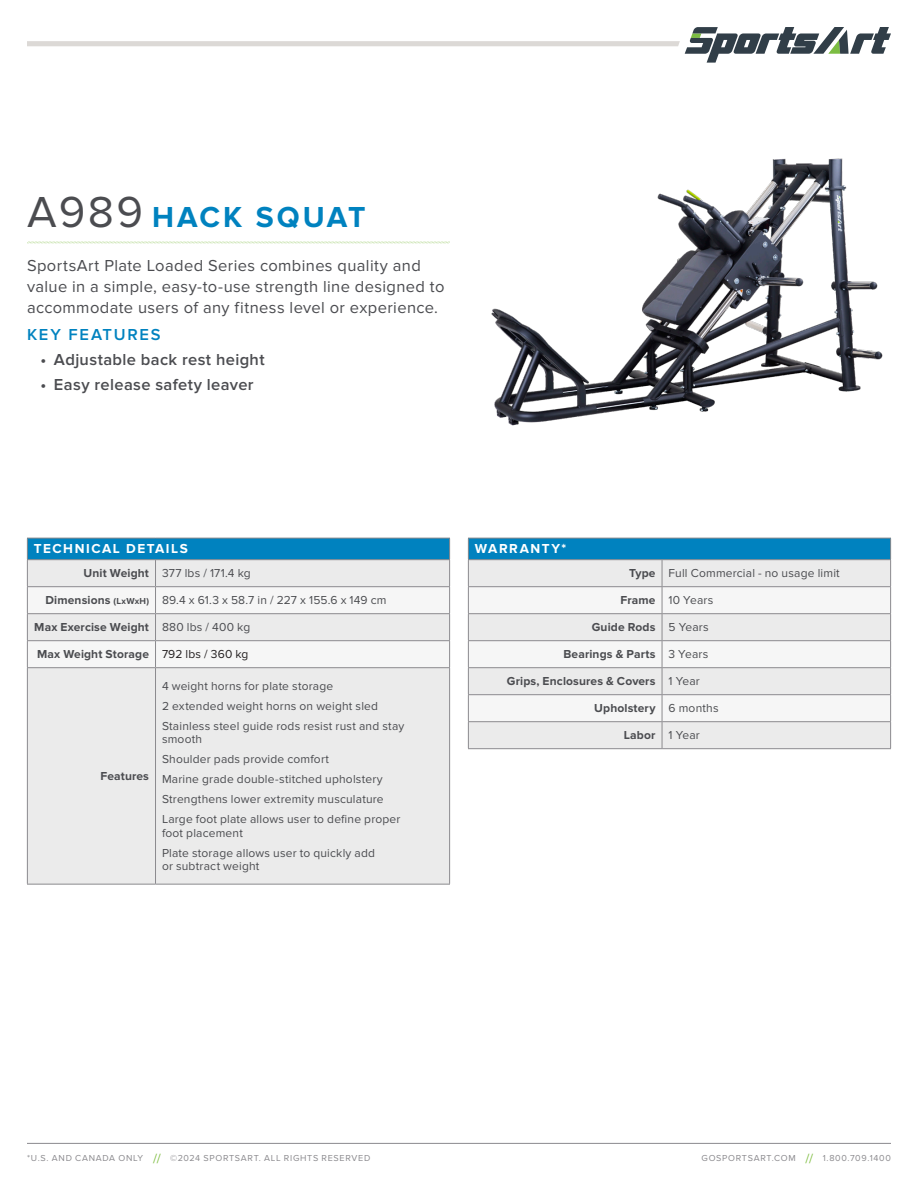
<style>
.page{position:relative;width:918px;height:1188px;background:#fff}
.page>*{position:absolute;margin:0;border:0;box-sizing:border-box;transform-origin:0 0}
.t1{font:700 30px "Proxima Nova";letter-spacing:.095em;color:#0082bf}
.t2{font:16.5px/21px "Proxima Nova";letter-spacing:.025em;color:#4b4c50}
.Details{font:600 16.5px "Proxima Nova";letter-spacing:.02em;color:#4b4c50}
.t3{font:600 16.5px "Proxima Nova";letter-spacing:.105em;color:#0082bf}
.t4{font:700 13.5px "Proxima Nova";letter-spacing:.115em;color:#fff}
.Details_Bullets{font:12px/13.5px "Proxima Nova";letter-spacing:.015em;color:#4b4c50}
.Details-2{font:700 12px "Proxima Nova";letter-spacing:.01em;color:#4b4c50}
.t5{font:12px "Proxima Nova";letter-spacing:.015em;color:#231f20}
.t6{font:9px "Proxima Nova";letter-spacing:.08em;color:#8b8a8e}
.s1{font-weight:400;font-size:45px;color:#4b4c50}
.s2{font-size:9px}
.s3{font-size:13.5px;color:#7fbd41}
</style>
<div class="page">
<hr style="left:27px;top:1143px;width:864px;height:1px;background:#8b8a8e">
<svg style="left:27px;top:27px;width:864px;height:36px"></svg>
<div style="left:28px;top:668px;width:421px;height:216px;background:#ebebeb"></div>
<svg style="left:27px;top:538px;width:423px;height:129px"></svg>
<hr style="left:27px;top:667px;width:129px;height:1px;background:#8b8a8e">
<hr style="left:27px;top:668px;width:1px;height:216px;background:#8b8a8e">
<hr style="left:156px;top:667px;width:294px;height:1px;background:#8b8a8e">
<hr style="left:155px;top:668px;width:1px;height:216px;background:#8b8a8e">
<hr style="left:449px;top:668px;width:1px;height:216px;background:#8b8a8e">
<hr style="left:27px;top:884px;width:129px;height:1px;background:#8b8a8e">
<hr style="left:156px;top:884px;width:294px;height:1px;background:#8b8a8e">
<img style="left:491px;top:158px;width:392px;height:268px">
<div style="left:468px;top:538px;width:423px;height:22px;background:#0082bf"></div>
<div style="left:469px;top:560px;width:421px;height:188px;background:#ebebeb"></div>
<svg style="left:469px;top:587px;width:421px;height:134px;fill:#f6f6f6"></svg>
<hr style="left:468px;top:538px;width:194px;height:1px;background:#8b8a8e">
<hr style="left:662px;top:538px;width:229px;height:1px;background:#8b8a8e">
<hr style="left:468px;top:559px;width:194px;height:1px;background:#8b8a8e">
<hr style="left:662px;top:559px;width:229px;height:1px;background:#8b8a8e">
<hr style="left:468px;top:586px;width:194px;height:1px;background:#8b8a8e">
<hr style="left:662px;top:586px;width:229px;height:1px;background:#8b8a8e">
<hr style="left:468px;top:613px;width:194px;height:1px;background:#8b8a8e">
<hr style="left:662px;top:613px;width:229px;height:1px;background:#8b8a8e">
<hr style="left:468px;top:640px;width:194px;height:1px;background:#8b8a8e">
<hr style="left:662px;top:640px;width:229px;height:1px;background:#8b8a8e">
<hr style="left:468px;top:667px;width:194px;height:1px;background:#8b8a8e">
<hr style="left:662px;top:667px;width:229px;height:1px;background:#8b8a8e">
<hr style="left:468px;top:694px;width:194px;height:1px;background:#8b8a8e">
<hr style="left:662px;top:694px;width:229px;height:1px;background:#8b8a8e">
<hr style="left:468px;top:721px;width:194px;height:1px;background:#8b8a8e">
<svg style="left:468px;top:538px;width:1px;height:210px"></svg>
<hr style="left:662px;top:721px;width:229px;height:1px;background:#8b8a8e">
<svg style="left:662px;top:560px;width:1px;height:188px"></svg>
<svg style="left:890px;top:538px;width:1px;height:210px"></svg>
<hr style="left:468px;top:748px;width:194px;height:1px;background:#8b8a8e">
<hr style="left:662px;top:748px;width:229px;height:1px;background:#8b8a8e">
<svg style="left:27px;top:241px;width:423px;height:2px"></svg>
<p class="t1" style="left:27px;top:199px;width:340px"><span class="s1">A989</span> HACK SQUAT</p>
<p class="t2" style="left:27px;top:255px;width:419px">SportsArt Plate Loaded Series combines quality and value in a simple, easy-to-use strength line designed to accommodate users of any fitness level or experience.</p>
<p class="t3" style="left:27px;top:325px;width:135px">KEY FEATURES</p>
<p class="Details" style="left:40px;top:350px;width:226px">• Adjustable back rest height</p>
<p class="Details" style="left:40px;top:375px;width:215px">• Easy release safety leaver</p>
<p class="t4" style="left:34px;top:541px;width:156px">TECHNICAL DETAILS</p>
<p class="Details-2" style="left:84px;top:566px;width:67px">Unit Weight</p>
<p class="Details_Bullets" style="left:162px;top:567px;width:90px">377 lbs / 171.4 kg</p>
<p class="Details-2" style="left:45px;top:593px;width:105px">Dimensions <span class="s2">(LxWxH)</span></p>
<p class="Details_Bullets" style="left:162px;top:594px;width:226px">89.4 x 61.3 x 58.7 in / 227 x 155.6 x 149 cm</p>
<p class="Details-2" style="left:34px;top:620px;width:116px">Max Exercise Weight</p>
<p class="Details_Bullets" style="left:162px;top:621px;width:90px">880 lbs / 400 kg</p>
<p class="Details-2" style="left:37px;top:647px;width:113px">Max Weight Storage</p>
<p class="t5" style="left:162px;top:647px;width:88px">792 lbs / 360 kg</p>
<p class="Details-2" style="left:100px;top:769px;width:50px">Features</p>
<p class="Details_Bullets" style="left:162px;top:679px;width:173px">4 weight horns for plate storage</p>
<p class="Details_Bullets" style="left:162px;top:699px;width:218px">2 extended weight horns on weight sled</p>
<p class="Details_Bullets" style="left:162px;top:719px;width:244px">Stainless steel guide rods resist rust and stay smooth</p>
<p class="Details_Bullets" style="left:162px;top:753px;width:169px">Shoulder pads provide comfort</p>
<p class="Details_Bullets" style="left:162px;top:773px;width:222px">Marine grade double-stitched upholstery</p>
<p class="Details_Bullets" style="left:162px;top:793px;width:223px">Strengthens lower extremity musculature</p>
<p class="Details_Bullets" style="left:162px;top:813px;width:240px">Large foot plate allows user to define proper foot placement</p>
<p class="Details_Bullets" style="left:162px;top:846px;width:215px">Plate storage allows user to quickly add or subtract weight</p>
<p class="t4" style="left:475px;top:541px;width:93px">WARRANTY*</p>
<p class="Details-2" style="left:629px;top:566px;width:28px">Type</p>
<p class="Details_Bullets" style="left:669px;top:567px;width:173px">Full Commercial - no usage limit</p>
<p class="Details-2" style="left:621px;top:593px;width:36px">Frame</p>
<p class="Details_Bullets" style="left:669px;top:594px;width:46px">10 Years</p>
<p class="Details-2" style="left:592px;top:620px;width:65px">Guide Rods</p>
<p class="Details_Bullets" style="left:669px;top:621px;width:42px">5 Years</p>
<p class="Details-2" style="left:563px;top:647px;width:94px">Bearings &amp; Parts</p>
<p class="Details_Bullets" style="left:669px;top:648px;width:41px">3 Years</p>
<p class="Details-2" style="left:507px;top:674px;width:150px">Grips, Enclosures &amp; Covers</p>
<p class="Details_Bullets" style="left:669px;top:675px;width:33px">1 Year</p>
<p class="Details-2" style="left:594px;top:701px;width:63px">Upholstery</p>
<p class="Details_Bullets" style="left:669px;top:702px;width:52px">6 months</p>
<p class="Details-2" style="left:624px;top:728px;width:33px">Labor</p>
<p class="Details_Bullets" style="left:669px;top:729px;width:33px">1 Year</p>
<p class="t6" style="left:27px;top:1153px;width:345px">*U.S. AND CANADA ONLY <span class="s3">//</span> ©2024 SPORTSART. ALL RIGHTS RESERVED</p>
<p class="t6" style="left:702px;top:1153px;width:191px">GOSPORTSART.COM <span class="s3">//</span> 1.800.709.1400</p>
</div>
